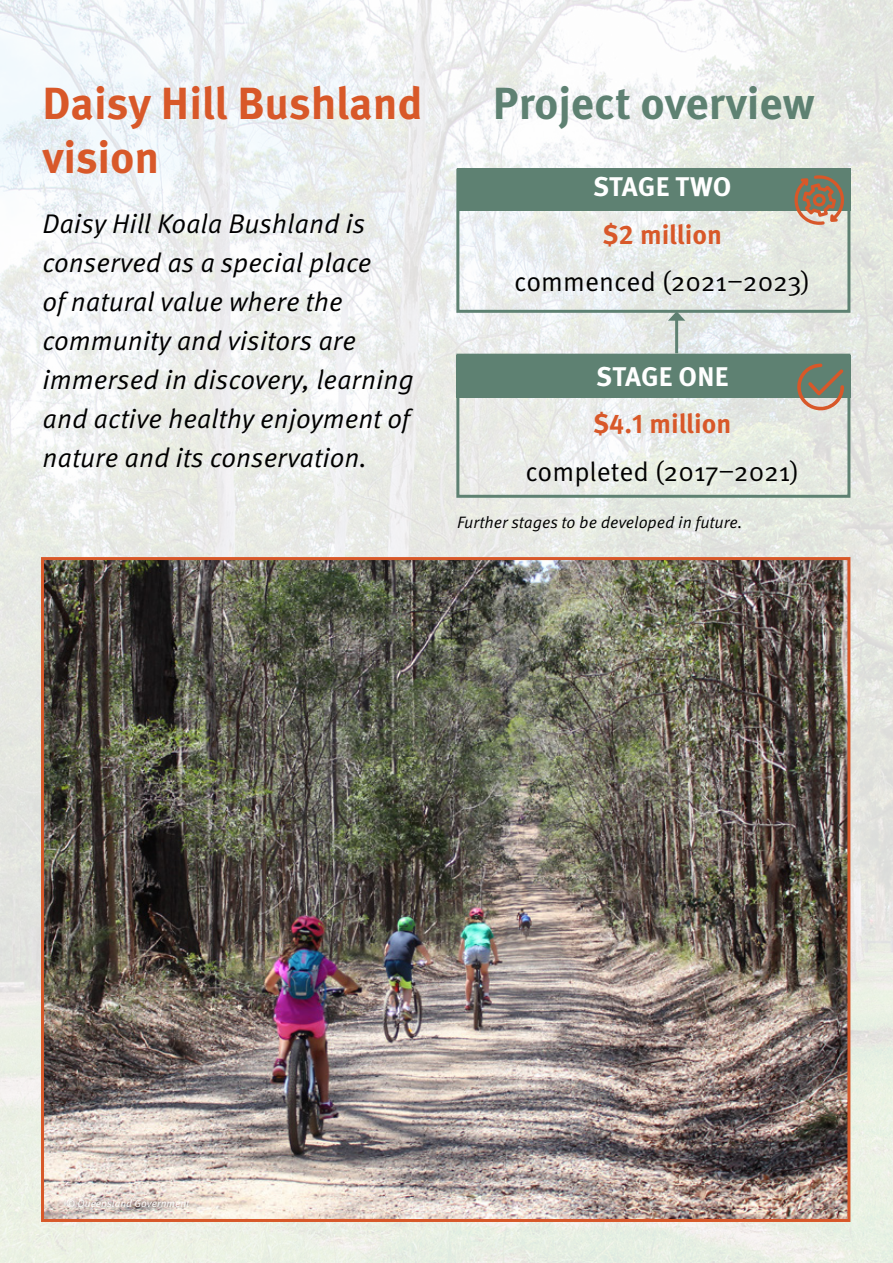
<style>
.page{position:relative;width:893px;height:1263px;background:#fff}
.page>*{position:absolute;margin:0;border:0;box-sizing:border-box;transform-origin:0 0}
.t1{font:700 45px/54px "Meta OT";letter-spacing:-.005em;color:#d85829}
.t2{font:700 45px "Meta OT";color:#5e8172}
.t3{font:27px/39px "Meta OT Norm Ita";color:#000}
.t4{font:27px "Meta OT Norm";color:#000}
.t5{font:700 27px "Meta OT";color:#d85829}
.t6{font:700 27px "Meta OT";color:#fff}
.t7{font:16.5px "Meta OT Norm Ita";color:#000}
.t8{font:10.5px "Meta OT Norm Ita";color:#fff}
</style>
<div class="page">
<img style="left:0;top:0;width:893px;height:1263px">
<img style="left:45px;top:561px;width:801px;height:657px">
<div style="left:41px;top:557px;width:809px;height:665px;border:3px solid #d85829"></div>
<div style="left:457px;top:169px;width:393px;height:42px;background:#5e8172"></div>
<div style="left:456px;top:355px;width:394px;height:43px;background:#5e8172"></div>
<div style="left:456px;top:169px;width:394px;height:144px;border:3px solid #5e8172"></div>
<div style="left:456px;top:354px;width:394px;height:144px;border:3px solid #5e8172"></div>
<hr style="left:675px;top:318px;width:3px;height:35px;background:#5e8172">
<svg style="left:668px;top:311px;width:17px;height:10px"></svg>
<svg style="left:792px;top:175px;width:54px;height:50px"></svg>
<svg style="left:797px;top:363px;width:47px;height:47px"></svg>
<h1 class="t1" style="left:43px;top:77px;width:382px">Daisy Hill Bushland vision</h1>
<p class="t3" style="left:43px;top:205px;width:373px">Daisy Hill Koala Bushland is conserved as a special place<br>of natural value where the community and visitors are immersed in discovery, learning and active healthy enjoyment of nature and its conservation.</p>
<h1 class="t2" style="left:493px;top:75px;width:323px">Project overview</h1>
<p class="t6" style="left:593px;top:170px;width:140px">STAGE TWO</p>
<p class="t5" style="left:603px;top:217px;width:121px">$2 million</p>
<p class="t4" style="left:514px;top:266px;width:298px">commenced (2021–2023)</p>
<p class="t6" style="left:596px;top:359px;width:134px">STAGE ONE</p>
<p class="t5" style="left:593px;top:407px;width:140px">$4.1 million</p>
<p class="t4" style="left:525px;top:455px;width:275px">completed (2017–2021)</p>
<p class="t7" style="left:457px;top:513px;width:287px">Further stages to be developed in future.</p>
<p class="t8" style="left:66px;top:1197px;width:125px">© Queensland Government</p>
</div>
